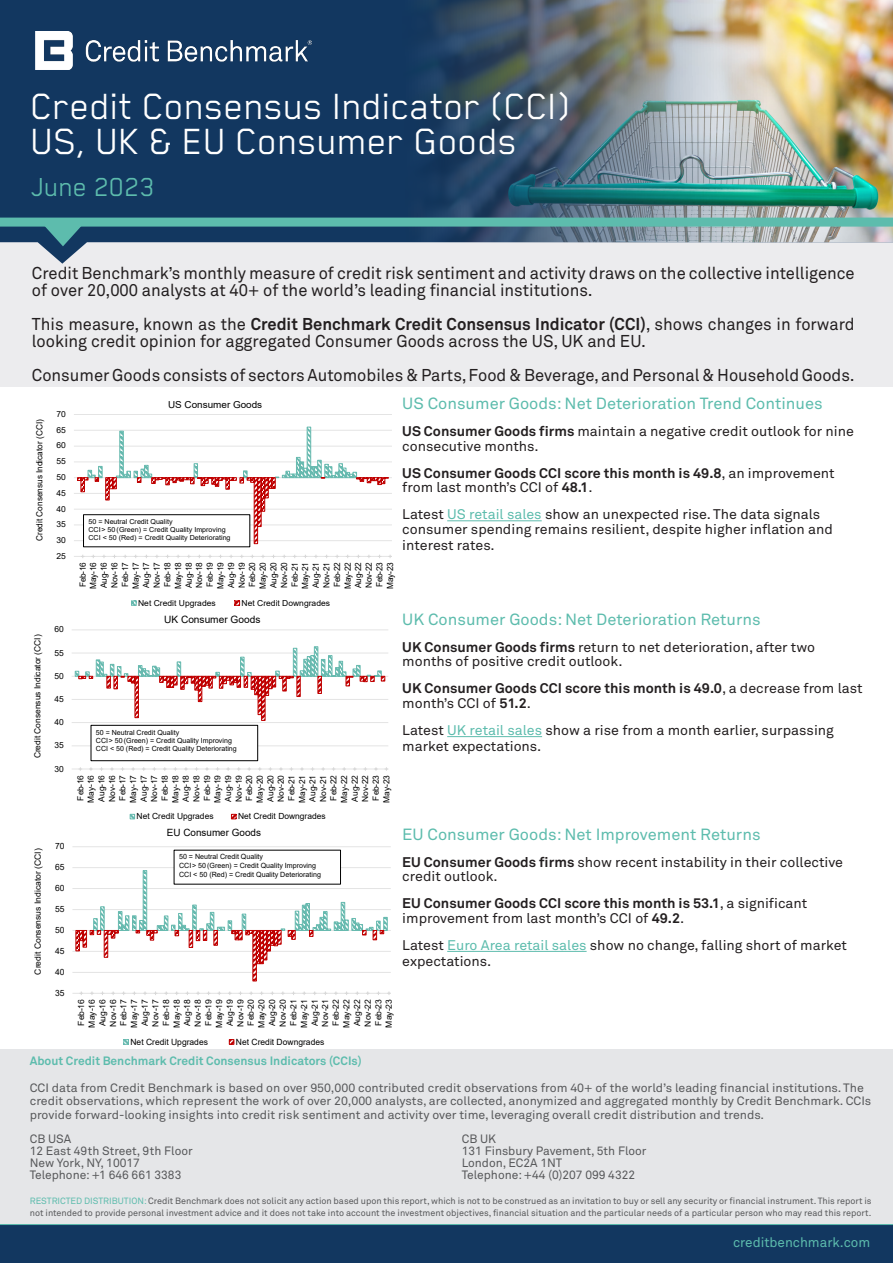
<style>
.page{position:relative;width:893px;height:1263px;background:#fff}
.page>*{position:absolute;margin:0;border:0;box-sizing:border-box;transform-origin:0 0}
.Body_Copy{font:42px "Blender Pro";color:#fff}
.Body_Copy-2{font:30px "Blender Pro";color:#5dbcad}
.Body_Copy-3{font:16.95px/17px "Akkurat Pro";color:#231f20}
.Subtitles{font:16.05px "Akkurat Pro";color:#5dbcad}
.Subtitles-2{font:13.8px/14.5px "Akkurat Pro";color:#231f20}
.Subtitles-3{font:700 13.8px/14.5px "Akkurat Pro";color:#231f20}
.t1{font:13.5px "Akkurat Pro";color:#5dbcad}
.Bullets{font:12px/13.5px "Akkurat Pro";color:#57585a}
.Bullets-2{font:700 12px "Akkurat Pro";color:#5dbcad}
.t2{font:10.05px "Arial";color:#000}
.t3{font:9.6px "Arial";color:#000}
.Bullets-3{font:9px/12px "Akkurat Pro";color:#57585a}
.t4{font:8.55px/10.6px "Arial";color:#000;text-align:justify}
.t5{font:8.4px/10.5px "Arial";color:#000;text-align:justify}
.t6{font:8.25px "Arial";color:#000}
.t7{font:7.2px/8.6px "Arial";color:#000}
.t8{font:7.05px/8.4px "Arial";color:#000}
.t9{font:6.9px/8.2px "Arial";color:#000}
.s1{font-weight:700}
.s2{font-weight:400}
.s3{color:#5dbcad}
</style>
<div class="page">
<div style="left:0;top:236px;width:893px;height:151px;background:#ececee"></div>
<svg style="left:0;top:0;width:331px;height:264px;background:#26476d"></svg>
<img style="left:331px;top:0;width:562px;height:243px">
<div style="left:0;top:218px;width:893px;height:9px;background:#5dbcad"></div>
<svg style="left:45px;top:227px;width:36px;height:19px"></svg>
<img style="left:35px;top:32px;width:277px;height:37px">
<div style="left:0;top:1049px;width:893px;height:176px;background:#e5e6e8"></div>
<div style="left:0;top:1225px;width:893px;height:38px;background:#123760"></div>
<hr style="left:0;top:1224px;width:893px;height:1px;background:#5dbcad">
<hr style="left:447px;top:520px;width:95px;height:1px;background:#5dbcad">
<hr style="left:447px;top:736px;width:95px;height:1px;background:#5dbcad">
<hr style="left:447px;top:951px;width:140px;height:1px;background:#5dbcad">
<svg style="left:74px;top:414px;width:318px;height:192px"></svg>
<div style="left:84px;top:515px;width:166px;height:32px;background:#fff"></div>
<div style="left:83px;top:514px;width:167px;height:33px;border:1px solid #000"></div>
<svg style="left:72px;top:629px;width:316px;height:191px"></svg>
<div style="left:91px;top:725px;width:167px;height:36px;background:#fff"></div>
<div style="left:91px;top:725px;width:167px;height:36px;border:1px solid #000"></div>
<svg style="left:72px;top:846px;width:319px;height:199px"></svg>
<div style="left:174px;top:850px;width:166px;height:34px;background:#fff"></div>
<p class="Body_Copy" style="left:31px;top:84px;width:541px">Credit Consensus Indicator (CCI)</p>
<p class="Body_Copy" style="left:31px;top:118px;width:488px">US, UK &amp; EU Consumer Goods</p>
<p class="Body_Copy-2" style="left:31px;top:171px;width:125px">June 2023</p>
<p class="Body_Copy-3" style="left:32px;top:265px;width:824px">Credit Benchmark’s monthly measure of credit risk sentiment and activity draws on the collective intelligence of over 20,000 analysts at 40+ of the world’s leading financial institutions.</p>
<p class="Body_Copy-3" style="left:32px;top:316px;width:824px">This measure, known as the <span class="s1">Credit Benchmark Credit Consensus Indicator (CCI)</span>, shows changes in forward looking credit opinion for aggregated Consumer Goods across the US, UK and EU.</p>
<p class="Body_Copy-3" style="left:32px;top:367px;width:824px">Consumer Goods consists of sectors Automobiles &amp; Parts, Food &amp; Beverage, and Personal &amp; Household Goods.</p>
<p class="Subtitles" style="left:402px;top:394px;width:422px">US Consumer Goods: Net Deterioration Trend Continues</p>
<p class="Subtitles-2" style="left:402px;top:424px;width:453px"><span class="s1">US Consumer Goods firms</span> maintain a negative credit outlook for nine consecutive months.</p>
<p class="Subtitles-3" style="left:402px;top:466px;width:434px">US Consumer Goods CCI score this month is 49.8<span class="s2">, an improvement from last month’s CCI of</span> 48.1<span class="s2">.</span></p>
<p class="Subtitles-2" style="left:402px;top:507px;width:432px">Latest <span class="s3">US retail sales</span> show an unexpected rise. The data signals consumer spending remains resilient, despite higher inflation and</p>
<p class="Subtitles-2" style="left:402px;top:538px;width:94px">interest rates.</p>
<p class="t3" style="left:168px;top:397px;width:96px">US Consumer Goods</p>
<p class="t6" style="left:57px;top:408px;width:11px">70</p>
<p class="t4" style="left:34px;top:541px;width:123px;rotate:-90deg">Credit Consensus Indicator (CCI)</p>
<p class="t6" style="left:57px;top:424px;width:11px">65</p>
<p class="t6" style="left:57px;top:440px;width:11px">60</p>
<p class="t6" style="left:57px;top:456px;width:11px">55</p>
<p class="t6" style="left:57px;top:471px;width:11px">50</p>
<p class="t6" style="left:57px;top:487px;width:11px">45</p>
<p class="t6" style="left:57px;top:503px;width:11px">40</p>
<p class="t9" style="left:89px;top:517px;width:144px">50 = Neutral Credit Quality<br>CCI&gt; 50 (Green) = Credit Quality Improving<br>CCI &lt; 50 (Red) = Credit Quality Deteriorating</p>
<p class="t6" style="left:57px;top:519px;width:11px">35</p>
<p class="t6" style="left:57px;top:534px;width:11px">30</p>
<p class="t5" style="left:32px;top:758px;width:126px;rotate:-90deg">Credit Consensus Indicator (CCI)</p>
<p class="t4" style="left:33px;top:975px;width:128px;rotate:-90deg">Credit Consensus Indicator (CCI)</p>
<p class="t6" style="left:57px;top:550px;width:11px">25</p>
<p class="t5" style="left:54px;top:624px;width:11px">60</p>
<p class="t5" style="left:54px;top:647px;width:11px">55</p>
<p class="t5" style="left:54px;top:670px;width:11px">50</p>
<p class="t5" style="left:54px;top:694px;width:11px">45</p>
<p class="t5" style="left:54px;top:717px;width:11px">40</p>
<p class="t5" style="left:54px;top:740px;width:11px">35</p>
<p class="t5" style="left:54px;top:763px;width:11px">30</p>
<p class="t4" style="left:55px;top:841px;width:11px">70</p>
<p class="t4" style="left:55px;top:862px;width:11px">65</p>
<p class="t4" style="left:55px;top:883px;width:11px">60</p>
<p class="t4" style="left:55px;top:903px;width:11px">55</p>
<p class="t4" style="left:55px;top:925px;width:11px">50</p>
<p class="t4" style="left:55px;top:945px;width:11px">45</p>
<p class="t4" style="left:55px;top:966px;width:11px">40</p>
<p class="t4" style="left:55px;top:987px;width:11px">35</p>
<p class="t4" style="left:77px;top:589px;width:29px;rotate:-90deg">Feb-16<br>May-16<br>Aug-16<br>Nov-16<br>Feb-17<br>May-17<br>Aug-17<br>Nov-17<br>Feb-18<br>May-18<br>Aug-18<br>Nov-18<br>Feb-19<br>May-19<br>Aug-19<br>Nov-19<br>Feb-20<br>May-20<br>Aug-20<br>Nov-20<br>Feb-21<br>May-21<br>Aug-21<br>Nov-21<br>Feb-22<br>May-22<br>Aug-22<br>Nov-22<br>Feb-23<br>May-23</p>
<p class="t6" style="left:138px;top:597px;width:79px">Net Credit Upgrades</p>
<p class="t6" style="left:242px;top:597px;width:90px">Net Credit Downgrades</p>
<p class="t2" style="left:164px;top:613px;width:98px">UK Consumer Goods</p>
<p class="t8" style="left:96px;top:728px;width:142px">50 = Neutral Credit Quality<br>CCI&gt; 50 (Green) = Credit Quality Improving<br>CCI &lt; 50 (Red) = Credit Quality Deteriorating</p>
<p class="Subtitles" style="left:402px;top:610px;width:360px">UK Consumer Goods: Net Deterioration Returns</p>
<p class="Subtitles-2" style="left:402px;top:640px;width:414px"><span class="s1">UK Consumer Goods firms</span> return to net deterioration, after two months of positive credit outlook.</p>
<p class="Subtitles-3" style="left:402px;top:681px;width:462px">UK Consumer Goods CCI score this month is 49.0<span class="s2">, a decrease from last month’s CCI of</span> 51.2<span class="s2">.</span></p>
<p class="Subtitles-2" style="left:402px;top:722px;width:433px;line-height:16px">Latest <span class="s3">UK retail sales</span> show a rise from a month earlier, surpassing market expectations.</p>
<p class="t5" style="left:75px;top:803px;width:29px;rotate:-90deg">Feb-16<br>May-16<br>Aug-16<br>Nov-16<br>Feb-17<br>May-17<br>Aug-17<br>Nov-17<br>Feb-18<br>May-18<br>Aug-18<br>Nov-18<br>Feb-19<br>May-19<br>Aug-19<br>Nov-19<br>Feb-20<br>May-20<br>Aug-20<br>Nov-20<br>Feb-21<br>May-21<br>Aug-21<br>Nov-21<br>Feb-22<br>May-22<br>Aug-22<br>Nov-22<br>Feb-23<br>May-23</p>
<p class="t5" style="left:137px;top:811px;width:78px">Net Credit Upgrades</p>
<p class="t5" style="left:238px;top:811px;width:89px">Net Credit Downgrades</p>
<p class="t2" style="left:167px;top:825px;width:96px">EU Consumer Goods</p>
<p class="t7" style="left:179px;top:852px;width:143px">50 = Neutral Credit Quality<br>CCI&gt; 50 (Green) = Credit Quality Improving<br>CCI &lt; 50 (Red) = Credit Quality Deteriorating</p>
<p class="Subtitles" style="left:402px;top:825px;width:360px">EU Consumer Goods: Net Improvement Returns</p>
<p class="Subtitles-2" style="left:402px;top:855px;width:442px"><span class="s1">EU Consumer Goods firms</span> show recent instability in their collective credit outlook.</p>
<p class="Subtitles-2" style="left:402px;top:896px;width:407px"><span class="s1">EU Consumer Goods CCI score this month is 53.1</span>, a significant improvement from last month’s CCI of <span class="s1">49.2</span>.</p>
<p class="Subtitles-2" style="left:402px;top:937px;width:446px;line-height:16px">Latest <span class="s3">Euro Area retail sales</span> show no change, falling short of market expectations.</p>
<p class="t4" style="left:76px;top:1027px;width:30px;rotate:-90deg">Feb-16<br>May-16<br>Aug-16<br>Nov-16<br>Feb-17<br>May-17<br>Aug-17<br>Nov-17<br>Feb-18<br>May-18<br>Aug-18<br>Nov-18<br>Feb-19<br>May-19<br>Aug-19<br>Nov-19<br>Feb-20<br>May-20<br>Aug-20<br>Nov-20<br>Feb-21<br>May-21<br>Aug-21<br>Nov-21<br>Feb-22<br>May-22<br>Aug-22<br>Nov-22<br>Feb-23<br>May-23</p>
<p class="t4" style="left:130px;top:1036px;width:79px">Net Credit Upgrades</p>
<p class="t4" style="left:236px;top:1036px;width:90px">Net Credit Downgrades</p>
<p class="Bullets-2" style="left:30px;top:1053px;width:333px">About Credit Benchmark Credit Consensus Indicators (CCIs)</p>
<p class="Bullets" style="left:30px;top:1081px;width:843px">CCI data from Credit Benchmark is based on over 950,000 contributed credit observations from 40+ of the world’s leading financial institutions. The credit observations, which represent the work of over 20,000 analysts, are collected, anonymized and aggregated monthly by Credit Benchmark. CCIs provide forward-looking insights into credit risk sentiment and activity over time, leveraging overall credit distribution and trends.</p>
<p class="Bullets" style="left:30px;top:1133px;width:43px">CB USA</p>
<p class="Bullets" style="left:462px;top:1133px;width:36px">CB UK</p>
<p class="Bullets" style="left:30px;top:1145px;width:164px">12 East 49th Street, 9th Floor</p>
<p class="Bullets" style="left:462px;top:1145px;width:186px">131 Finsbury Pavement, 5th Floor</p>
<p class="Bullets" style="left:30px;top:1157px;width:112px">New York, NY, 10017</p>
<p class="Bullets" style="left:462px;top:1157px;width:102px">London, EC2A 1NT</p>
<p class="Bullets" style="left:30px;top:1169px;width:153px">Telephone: +1 646 661 3383</p>
<p class="Bullets" style="left:462px;top:1169px;width:175px">Telephone: +44 (0)207 099 4322</p>
<p class="Bullets-3" style="left:30px;top:1195px;width:843px"><span class="s3">RESTRICTED DISTRIBUTION:</span>Credit Benchmark does not solicit any action based upon this report, which is not to be construed as an invitation to buy or sell any security or financial instrument. This report is not intended to provide personal investment advice and it does not take into account the investment objectives, financial situation and the particular needs of a particular person who may read this report.</p>
<p class="t1" style="left:733px;top:1234px;width:139px">creditbenchmark.com</p>
</div>
